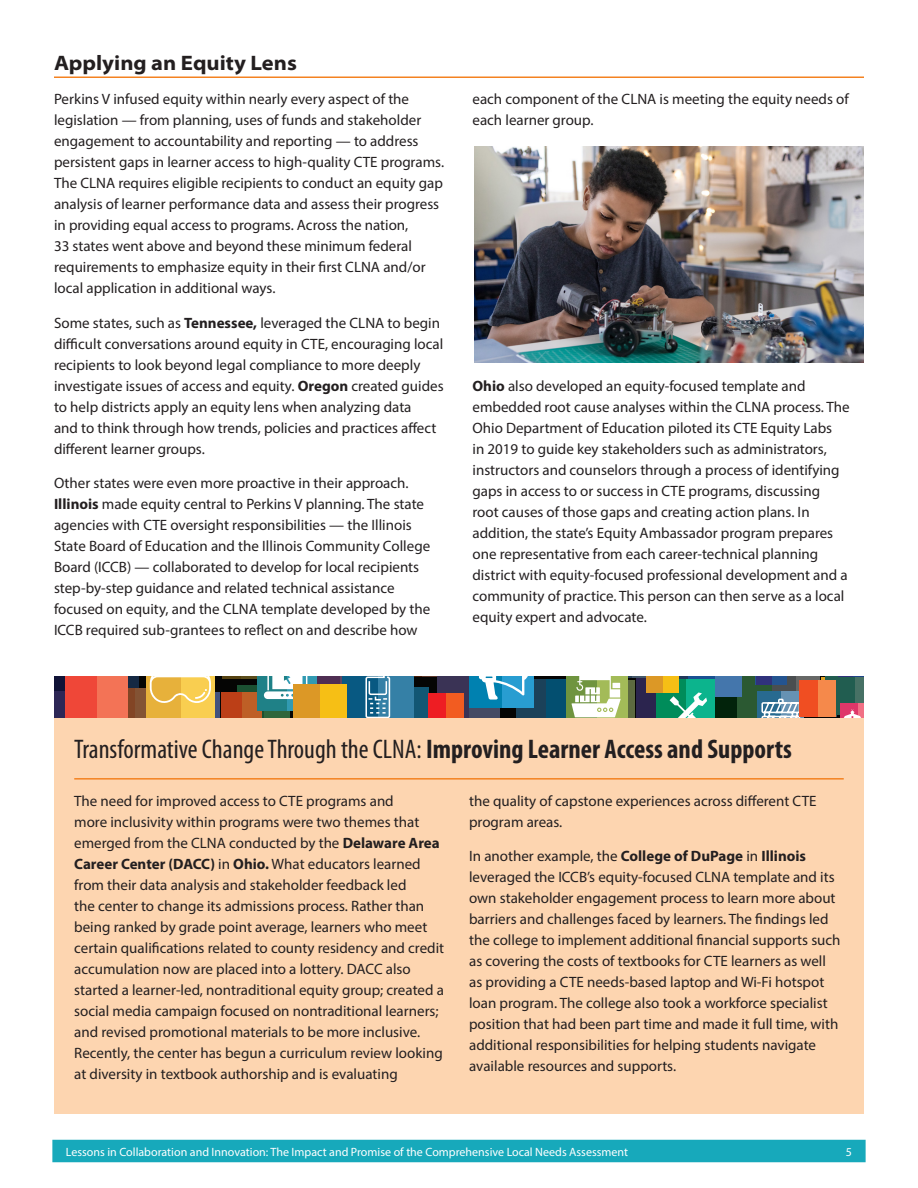
<style>
.page{position:relative;width:918px;height:1188px;background:#fff}
.page>*{position:absolute;margin:0;border:0;box-sizing:border-box;transform-origin:0 0}
.Sidebar_headline{font:condensed 27px "Myriad Pro";color:#231f20}
.Subhead_A{font:700 semi-expanded 21px "Myriad Pro";color:#231f20}
.body{font:15px/21px "Myriad Pro";color:#231f20}
.t1{font:12px "Myriad Pro";color:#fff}
.s1{font-weight:700}
</style>
<div class="page">
<div style="left:52px;top:1140px;width:814px;height:22px;background:#17a9bb"></div>
<hr style="left:54px;top:76px;width:810px;height:2px;background:#f48221">
<div style="left:54px;top:717px;width:810px;height:397px;background:#fdd5b0"></div>
<hr style="left:74px;top:778px;width:770px;height:2px;background:#f48221">
<svg style="left:54px;top:676px;width:810px;height:41px;background:#7f7d67"></svg>
<img style="left:474px;top:146px;width:390px;height:216px">
<p class="Subhead_A" style="left:54px;top:51px;width:244px">Applying an Equity Lens</p>
<p class="body" style="left:54px;top:88px;width:392px">Perkins V infused equity within nearly every aspect of the legislation — from planning, uses of funds and stakeholder engagement to accountability and reporting — to address persistent gaps in learner access to high-quality CTE programs.<br>The CLNA requires eligible recipients to conduct an equity gap analysis of learner performance data and assess their progress in providing equal access to programs. Across the nation,<br>33 states went above and beyond these minimum federal requirements to emphasize equity in their first CLNA and/or local application in additional ways.</p>
<p class="body" style="left:54px;top:312px;width:391px">Some states, such as <span class="s1">Tennessee,</span> leveraged the CLNA to begin difficult conversations around equity in CTE, encouraging local recipients to look beyond legal compliance to more deeply investigate issues of access and equity. <span class="s1">Oregon</span> created guides to help districts apply an equity lens when analyzing data<br>and to think through how trends, policies and practices affect different learner groups.</p>
<p class="body" style="left:54px;top:472px;width:378px">Other states were even more proactive in their approach.<br><span class="s1">Illinois</span> made equity central to Perkins V planning. The state agencies with CTE oversight responsibilities — the Illinois State Board of Education and the Illinois Community College Board (ICCB) — collaborated to develop for local recipients step-by-step guidance and related technical assistance focused on equity, and the CLNA template developed by the ICCB required sub-grantees to reflect on and describe how</p>
<p class="body" style="left:472px;top:88px;width:378px">each component of the CLNA is meeting the equity needs of each learner group.</p>
<p class="body" style="left:472px;top:375px;width:379px"><span class="s1">Ohio</span> also developed an equity-focused template and embedded root cause analyses within the CLNA process. The Ohio Department of Education piloted its CTE Equity Labs<br>in 2019 to guide key stakeholders such as administrators, instructors and counselors through a process of identifying gaps in access to or success in CTE programs, discussing root causes of those gaps and creating action plans. In addition, the state’s Equity Ambassador program prepares one representative from each career-technical planning district with equity-focused professional development and a community of practice. This person can then serve as a local equity expert and advocate.</p>
<p class="Sidebar_headline" style="left:74px;top:734px;width:719px">Transformative Change Through the CLNA: <span class="s1">Improving Learner Access and Supports</span></p>
<p class="body" style="left:74px;top:790px;width:371px">The need for improved access to CTE programs and<br>more inclusivity within programs were two themes that emerged from the CLNA conducted by the <span class="s1">Delaware Area Career Center (DACC)</span> in <span class="s1">Ohio.</span> What educators learned from their data analysis and stakeholder feedback led<br>the center to change its admissions process. Rather than being ranked by grade point average, learners who meet certain qualifications related to county residency and credit accumulation now are placed into a lottery. DACC also started a learner-led, nontraditional equity group; created a social media campaign focused on nontraditional learners; and revised promotional materials to be more inclusive.<br>Recently, the center has begun a curriculum review looking at diversity in textbook authorship and is evaluating</p>
<p class="body" style="left:469px;top:790px;width:349px">the quality of capstone experiences across different CTE program areas.</p>
<p class="body" style="left:469px;top:846px;width:373px">In another example, the <span class="s1">College of DuPage</span> in <span class="s1">Illinois </span>leveraged the ICCB’s equity-focused CLNA template and its own stakeholder engagement process to learn more about barriers and challenges faced by learners. The findings led the college to implement additional financial supports such as covering the costs of textbooks for CTE learners as well as providing a CTE needs-based laptop and Wi-Fi hotspot loan program. The college also took a workforce specialist position that had been part time and made it full time, with additional responsibilities for helping students navigate available resources and supports.</p>
<p class="t1" style="left:66px;top:1145px;width:564px">Lessons in Collaboration and Innovation: The Impact and Promise of the Comprehensive Local Needs Assessment</p>
<p class="t1" style="left:846px;top:1145px;width:8px">5</p>
</div>
